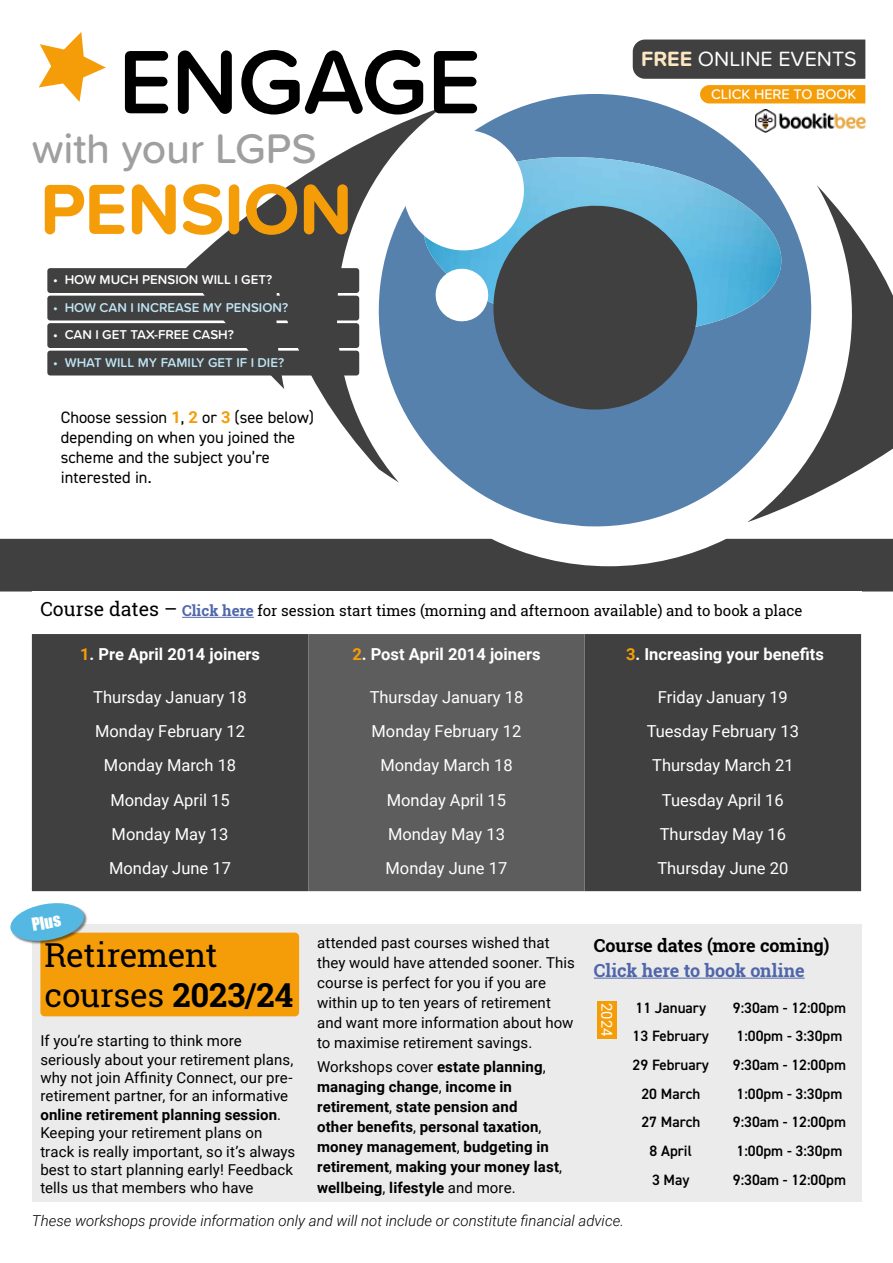
<style>
.page{position:relative;width:893px;height:1263px;background:#fff}
.page>*{position:absolute;margin:0;border:0;box-sizing:border-box;transform-origin:0 0}
.t1{font:600 93.3px "Proxima Soft";letter-spacing:-.01em;color:#000}
.t2{font:700 73.5px "Proxima Soft";letter-spacing:-.005em;color:#f59d09}
.t3{font:500 42.9px "Proxima Soft";letter-spacing:-.01em;color:#9f9f9f}
.t4{font:33px/39.3px "Roboto Slab";letter-spacing:-.01em;color:#000}
.t5{font:21.45px "Proxima Soft";color:#fff}
.t6{font:700 18px "Roboto Slab";letter-spacing:-.01em;color:#000}
.t7{font:700 18px "Roboto Slab";letter-spacing:-.005em;color:#5066aa}
.t8{font:16.5px "Roboto";color:#fff}
.t9{font:16.5px/19.8px "DIN2014";color:#000}
.t10{font:700 16.5px "Roboto";color:#fff}
.t11{font:16.5px "Impact";color:#fff}
.t12{font:15px/18.3px "Roboto";letter-spacing:.005em;color:#000}
.t13{font:700 15px/20px "Roboto";letter-spacing:.01em;color:#000}
.t14{font:600 15px "DIN2014";color:#000}
.t15{font:15px "Roboto Slab";color:#000}
.t16{font:italic 300 15px "Roboto";color:#000}
.t17{font:15px "Roboto";color:#fff}
.t18{font:500 14.4px "Proxima Soft";color:#fff}
.t19{font:600 13.2px "Proxima Soft";color:#bfe4f4}
.t20{font:600 13.2px "Proxima Soft";color:#fff}
.s1{font-family:"Roboto";font-weight:700;color:#f59d09}
.s2{font-weight:700;color:#fce7c2}
.s3{font-size:19.5px}
.s4{font-weight:700;color:#5066aa}
.s5{color:#f59d09}
.s6{font-weight:700}
.s7{font-weight:400}
</style>
<div class="page">
<svg style="left:823px;top:192px;width:70px;height:298px;fill:#404040"></svg>
<svg style="left:186px;top:139px;width:181px;height:317px"></svg>
<svg style="left:367px;top:94px;width:456px;height:433px"></svg>
<img style="left:418px;top:157px;width:368px;height:184px">
<svg style="left:488px;top:200px;width:215px;height:215px;background:#485862"></svg>
<svg style="left:400px;top:126px;width:127px;height:128px"></svg>
<svg style="left:434px;top:267px;width:56px;height:56px"></svg>
<div style="left:633px;top:40px;width:232px;height:39px;background:#404040"></div>
<svg style="left:0;top:539px;width:893px;height:52px;background:#515151"></svg>
<img style="left:756px;top:110px;width:109px;height:23px">
<div style="left:700px;top:85px;width:165px;height:18px;background:#f59d09"></div>
<svg style="left:39px;top:32px;width:67px;height:70px"></svg>
<div style="left:47px;top:268px;width:312px;height:25px;background:#404040;border-radius:3px"></div>
<div style="left:47px;top:296px;width:312px;height:24px;background:#404040;border-radius:3px"></div>
<div style="left:47px;top:323px;width:312px;height:25px;background:#404040;border-radius:3px"></div>
<div style="left:47px;top:351px;width:312px;height:24px;background:#404040;border-radius:3px"></div>
<div style="left:32px;top:634px;width:829px;height:257px;background:#404040"></div>
<div style="left:308px;top:634px;width:277px;height:257px;background:#5d5d5d"></div>
<hr style="left:182px;top:617px;width:72px;height:1px;background:#5066aa">
<div style="left:32px;top:924px;width:829px;height:278px;background:#ebebeb"></div>
<div style="left:40px;top:933px;width:259px;height:83px;background:#f59d09;border-radius:4px"></div>
<hr style="left:594px;top:978px;width:211px;height:1px;background:#5066aa">
<div style="left:597px;top:1001px;width:20px;height:37px;background:#f59d09"></div>
<div style="left:11px;top:903px;width:77px;height:42px;background:#000;opacity:.5"></div>
<svg style="left:10px;top:903px;width:76px;height:40px"></svg>
<p class="t1" style="left:118px;top:12px;width:364px">ENGAGE</p>
<p class="t3" style="left:32px;top:116px;width:286px">with your LGPS</p>
<p class="t2" style="left:40px;top:154px;width:314px">PENSION</p>
<p class="t20" style="left:53px;top:270px;width:221px">• HOW MUCH PENSION WILL I GET?</p>
<p class="t19" style="left:53px;top:298px;width:237px">• HOW CAN I INCREASE MY PENSION?</p>
<p class="t20" style="left:53px;top:325px;width:182px">• CAN I GET TAX-FREE CASH?</p>
<p class="t19" style="left:53px;top:353px;width:232px">• WHAT WILL MY FAMILY GET IF I DIE?</p>
<p class="t9" style="left:61px;top:407px;width:255px">Choose session <span class="s1">1</span>, <span class="s1">2</span> or <span class="s1">3</span> (see below) depending on when you joined the scheme and the subject you’re interested in.</p>
<p class="t5" style="left:641px;top:42px;width:217px"><span class="s2">FREE</span> ONLINE EVENTS</p>
<p class="t18" style="left:711px;top:83px;width:147px">CLICK HERE TO BOOK</p>
<p class="t15" style="left:40px;top:600px;width:764px"><span class="s3">Course dates –</span> <span class="s4">Click here</span> for session start times (morning and afternoon available) and to book a place</p>
<p class="t10" style="left:80px;top:642px;width:181px"><span class="s5">1</span>. Pre April 2014 joiners</p>
<p class="t10" style="left:352px;top:642px;width:190px"><span class="s5">2</span>. Post April 2014 joiners</p>
<p class="t10" style="left:626px;top:642px;width:199px"><span class="s5">3</span>. Increasing your benefits</p>
<p class="t8" style="left:93px;top:685px;width:155px">Thursday January 18</p>
<p class="t8" style="left:370px;top:685px;width:155px">Thursday January 18</p>
<p class="t8" style="left:658px;top:685px;width:131px">Friday January 19</p>
<p class="t8" style="left:95px;top:719px;width:151px">Monday February 12</p>
<p class="t8" style="left:372px;top:719px;width:151px">Monday February 12</p>
<p class="t8" style="left:647px;top:719px;width:154px">Tuesday February 13</p>
<p class="t8" style="left:104px;top:754px;width:134px">Monday March 18</p>
<p class="t8" style="left:380px;top:754px;width:134px">Monday March 18</p>
<p class="t8" style="left:652px;top:754px;width:143px">Thursday March 21</p>
<p class="t8" style="left:110px;top:788px;width:121px">Monday April 15</p>
<p class="t8" style="left:387px;top:788px;width:121px">Monday April 15</p>
<p class="t8" style="left:662px;top:788px;width:123px">Tuesday April 16</p>
<p class="t8" style="left:112px;top:822px;width:118px">Monday May 13</p>
<p class="t8" style="left:388px;top:822px;width:118px">Monday May 13</p>
<p class="t8" style="left:660px;top:822px;width:128px">Thursday May 16</p>
<p class="t8" style="left:109px;top:857px;width:123px">Monday June 17</p>
<p class="t8" style="left:386px;top:857px;width:123px">Monday June 17</p>
<p class="t8" style="left:657px;top:857px;width:132px">Thursday June 20</p>
<p class="t11" style="left:30px;top:912px;width:31px;rotate:-10deg">Plus</p>
<p class="t4" style="left:45px;top:935px;width:250px">Retirement courses <span class="s6">2023/24</span></p>
<p class="t12" style="left:40px;top:1031px;width:256px">If you’re starting to think more seriously about your retirement plans, why not join Affinity Connect, our pre&shy;retirement partner, for an informative <span class="s6">online retirement planning session</span>.<br>Keeping your retirement plans on track is really important, so it’s always best to start planning early! Feedback tells us that members who have</p>
<p class="t12" style="left:317px;top:932px;width:259px;line-height:20px">attended past courses wished that they would have attended sooner. This course is perfect for you if you are within up to ten years of retirement and want more information about how to maximise retirement savings.</p>
<p class="t13" style="left:317px;top:1056px;width:247px"><span class="s7">Workshops cover</span> estate planning<span class="s7">, </span>managing change<span class="s7">,</span> income in retirement<span class="s7">,</span> state pension and<br>other benefits<span class="s7">,</span> personal taxation<span class="s7">, </span>money management<span class="s7">,</span> budgeting in retirement<span class="s7">,</span> making your money last<span class="s7">,</span></p>
<p class="t13" style="left:317px;top:1177px;width:200px">wellbeing<span class="s7">,</span> lifestyle <span class="s7">and more.</span></p>
<p class="t6" style="left:594px;top:933px;width:237px">Course dates (more coming)</p>
<p class="t7" style="left:594px;top:958px;width:212px">Click here to book online</p>
<p class="t17" style="left:617px;top:1003px;width:35px;rotate:90deg">2024</p>
<p class="t14" style="left:635px;top:997px;width:72px">11 January</p>
<p class="t14" style="left:733px;top:997px;width:115px">9:30am - 12:00pm</p>
<p class="t14" style="left:633px;top:1026px;width:78px">13 February</p>
<p class="t14" style="left:736px;top:1026px;width:107px">1:00pm - 3:30pm</p>
<p class="t14" style="left:633px;top:1055px;width:78px">29 February</p>
<p class="t14" style="left:733px;top:1055px;width:115px">9:30am - 12:00pm</p>
<p class="t14" style="left:641px;top:1083px;width:60px">20 March</p>
<p class="t14" style="left:737px;top:1083px;width:107px">1:00pm - 3:30pm</p>
<p class="t14" style="left:641px;top:1112px;width:60px">27 March</p>
<p class="t14" style="left:733px;top:1112px;width:115px">9:30am - 12:00pm</p>
<p class="t14" style="left:650px;top:1141px;width:44px">8 April</p>
<p class="t14" style="left:736px;top:1141px;width:107px">1:00pm - 3:30pm</p>
<p class="t14" style="left:652px;top:1170px;width:39px">3 May</p>
<p class="t14" style="left:733px;top:1170px;width:115px">9:30am - 12:00pm</p>
<p class="t16" style="left:32px;top:1210px;width:594px">These workshops provide information only and will not include or constitute financial advice.</p>
</div>
